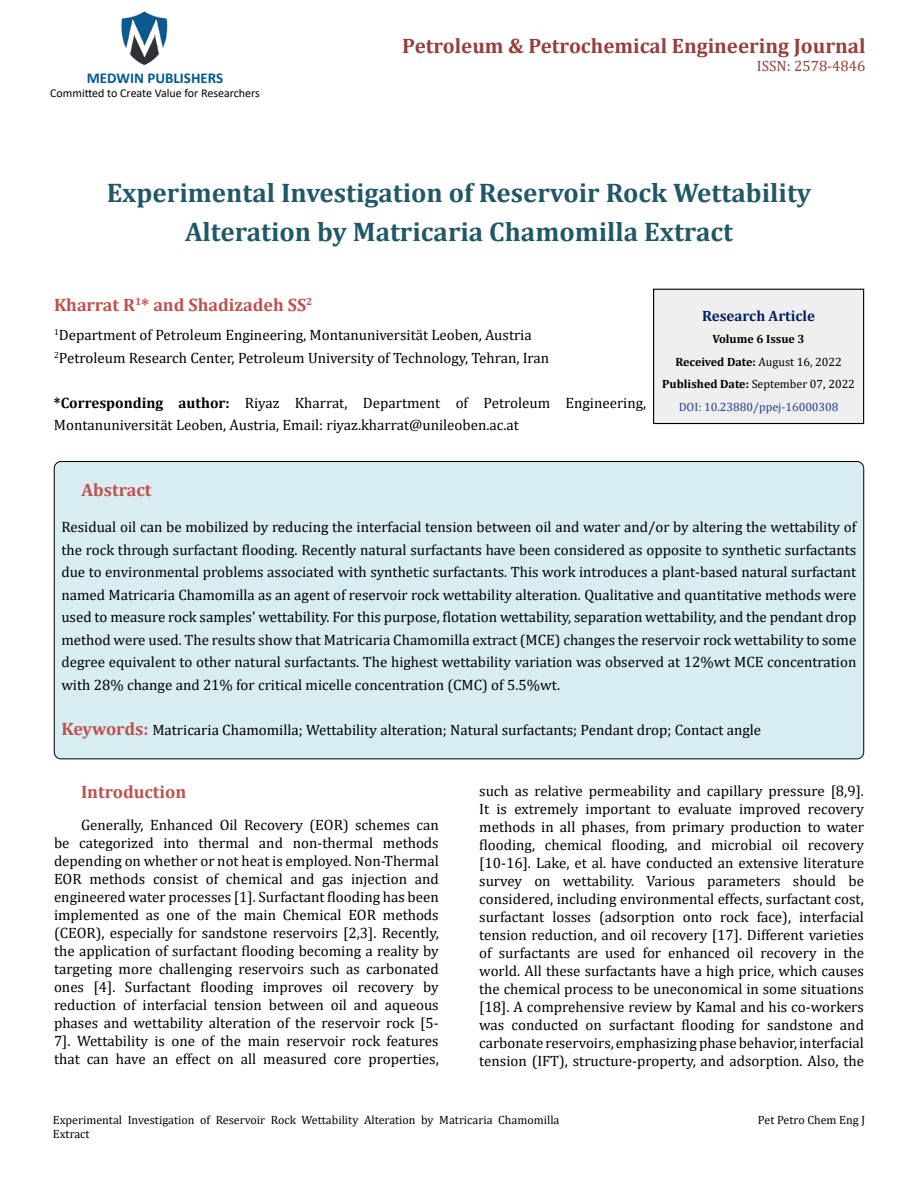
<style>
.page{position:relative;width:918px;height:1188px;background:#fff}
.page>*{position:absolute;margin:0;border:0;box-sizing:border-box;transform-origin:0 0}
.t1{font:700 27px/39px "Cambria";color:#215868;text-align:center}
.t2{font:700 21px "Cambria";color:#953f3c}
.t3{font:700 18px "Cambria";color:#c0504d}
.t4{font:15px/18px "Cambria";color:#000;text-align:justify}
.t5{font:700 15px "Calibri";color:#005991}
.t6{font:700 15px "Cambria";color:#002060}
.t7{font:15px "Cambria";color:#953f3c}
.t8{font:12px/14.4px "Cambria";color:#000}
.t9{font:700 12px/22.5px "Cambria";color:#000;text-align:center}
.t10{font:12px "Calibri";color:#000}
.s1{font-weight:700}
.s2{font-weight:400}
.s3{font-weight:400;color:#25408f}
.s4{font-weight:700;font-size:18px;color:#c0504d}
</style>
<div class="page">
<img style="left:121px;top:11px;width:47px;height:55px">
<div style="left:654px;top:289px;width:210px;height:135px;background:#efefef"></div>
<div style="left:653px;top:289px;width:211px;height:135px;border:1px solid #000"></div>
<div style="left:54px;top:462px;width:810px;height:297px;background:#d8edf2;border-radius:7px"></div>
<p class="t5" style="left:87px;top:67px;width:138px">MEDWIN PUBLISHERS</p>
<p class="t10" style="left:50px;top:85px;width:211px">Committed to Create Value for Researchers</p>
<h2 class="t2" style="left:402px;top:31px;width:465px">Petroleum &amp; Petrochemical Engineering Journal</h2>
<p class="t7" style="left:757px;top:57px;width:110px">ISSN: 2578-4846</p>
<h1 class="t1" style="left:107px;top:172px;width:706px">Experimental Investigation of Reservoir Rock Wettability<br>Alteration by Matricaria Chamomilla Extract</h1>
<p class="t3" style="left:54px;top:292px;width:260px">Kharrat R<sup>1</sup>* and Shadizadeh SS<sup>2</sup></p>
<p class="t4" style="left:54px;top:324px;width:497px;line-height:22.5px"><sup>1</sup>Department of Petroleum Engineering, Montanuniversität Leoben, Austria<br><sup>2</sup>Petroleum Research Center, Petroleum University of Technology, Tehran, Iran</p>
<p class="t4" style="left:54px;top:391px;width:594px;line-height:22.5px"><span class="s1">*Corresponding author:</span> Riyaz Kharrat, Department of Petroleum Engineering,<br>Montanuniversität Leoben, Austria, Email: riyaz.kharrat@unileoben.ac.at</p>
<p class="t6" style="left:702px;top:305px;width:114px">Research Article</p>
<p class="t9" style="left:662px;top:328px;width:194px">Volume 6 Issue 3<br>Received Date: <span class="s2">August 16, 2022<br></span>Published Date: <span class="s2">September 07, 2022<br></span><span class="s3">DOI: 10.23880/ppej-16000308</span></p>
<p class="t3" style="left:82px;top:477px;width:71px">Abstract</p>
<p class="t4" style="left:61px;top:516px;width:797px;line-height:22.5px">Residual oil can be mobilized by reducing the interfacial tension between oil and water and/or by altering the wettability of the rock through surfactant flooding. Recently natural surfactants have been considered as opposite to synthetic surfactants due to environmental problems associated with synthetic surfactants. This work introduces a plant-based natural surfactant named Matricaria Chamomilla as an agent of reservoir rock wettability alteration. Qualitative and quantitative methods were used to measure rock samples' wettability. For this purpose, flotation wettability, separation wettability, and the pendant drop method were used. The results show that Matricaria Chamomilla extract (MCE) changes the reservoir rock wettability to some degree equivalent to other natural surfactants. The highest wettability variation was observed at 12%wt MCE concentration with 28% change and 21% for critical micelle concentration (CMC) of 5.5%wt.</p>
<p class="t4" style="left:61px;top:720px;width:701px"><span class="s4">Keywords:</span> Matricaria Chamomilla; Wettability alteration; Natural surfactants; Pendant drop; Contact angle</p>
<p class="t3" style="left:81px;top:779px;width:107px">Introduction</p>
<p class="t4" style="left:54px;top:815px;width:386px;text-indent:27px">Generally, Enhanced Oil Recovery (EOR) schemes can be categorized into thermal and non-thermal methods depending on whether or not heat is employed. Non-Thermal EOR methods consist of chemical and gas injection and engineered water processes [1]. Surfactant flooding has been implemented as one of the main Chemical EOR methods (CEOR), especially for sandstone reservoirs [2,3]. Recently, the application of surfactant flooding becoming a reality by targeting more challenging reservoirs such as carbonated ones [4]. Surfactant flooding improves oil recovery by reduction of interfacial tension between oil and aqueous phases and wettability alteration of the reservoir rock [5- 7]. Wettability is one of the main reservoir rock features that can have an effect on all measured core properties,</p>
<p class="t4" style="left:479px;top:782px;width:386px">such as relative permeability and capillary pressure [8,9].<br>It is extremely important to evaluate improved recovery methods in all phases, from primary production to water flooding, chemical flooding, and microbial oil recovery [10-16]. Lake, et al. have conducted an extensive literature survey on wettability. Various parameters should be considered, including environmental effects, surfactant cost, surfactant losses (adsorption onto rock face), interfacial tension reduction, and oil recovery [17]. Different varieties of surfactants are used for enhanced oil recovery in the world. All these surfactants have a high price, which causes the chemical process to be uneconomical in some situations [18]. A comprehensive review by Kamal and his co-workers was conducted on surfactant flooding for sandstone and carbonate reservoirs, emphasizing phase behavior, interfacial tension (IFT), structure-property, and adsorption. Also, the</p>
<p class="t8" style="left:53px;top:1113px;width:508px">Experimental Investigation of Reservoir Rock Wettability Alteration by Matricaria Chamomilla<br>Extract</p>
<p class="t8" style="left:758px;top:1113px;width:109px">Pet Petro Chem Eng J</p>
</div>
